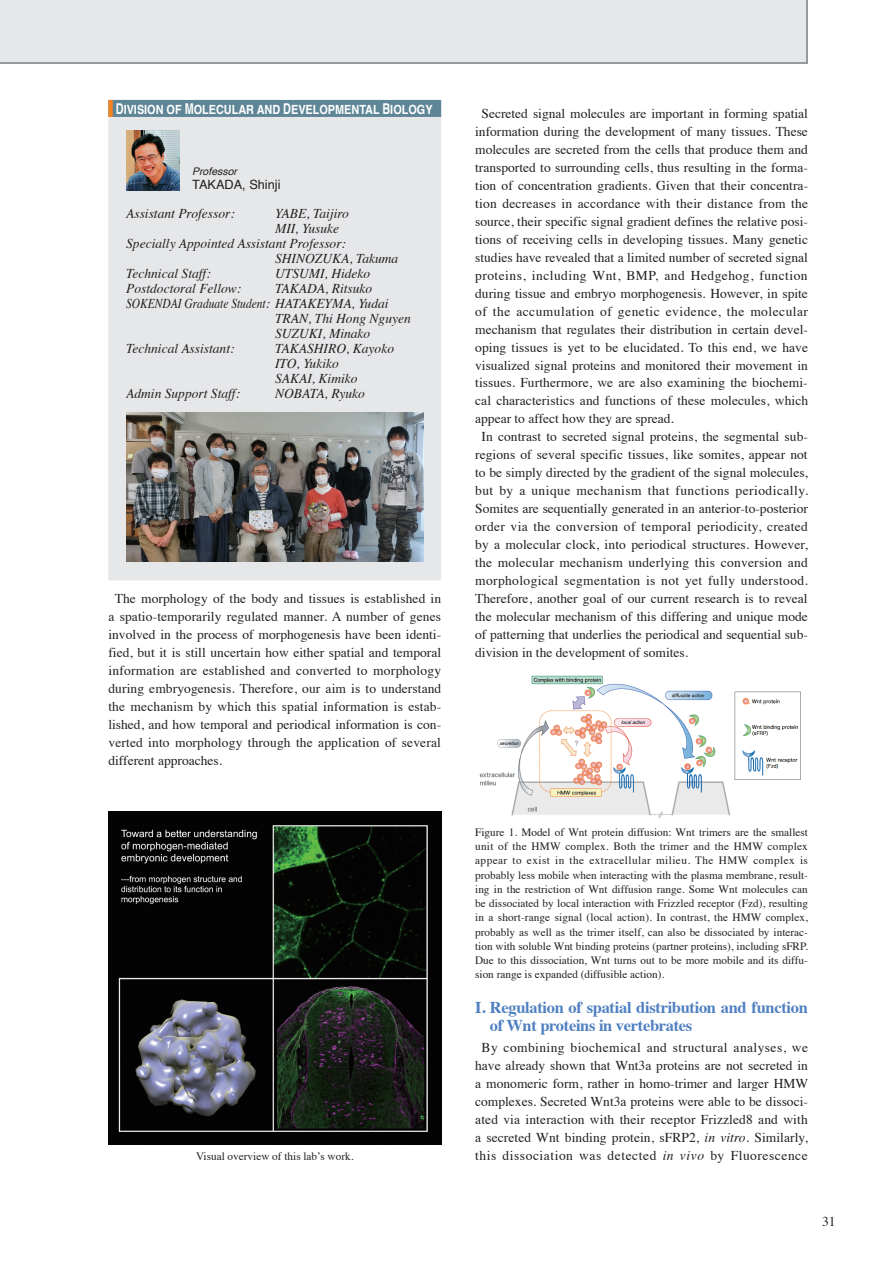
<style>
.page{position:relative;width:893px;height:1263px;background:#fff}
.page>*{position:absolute;margin:0;border:0;box-sizing:border-box;transform-origin:0 0}
.t1{font:700 16.5px/18px "Times";letter-spacing:-.02em;color:#5080c1}
.t2{font:13.5px/18px "Times";color:#231f20;text-align:justify}
.t3{font:italic 13.5px/15px "Times";color:#231f20}
.t4{font:13.5px "Times";letter-spacing:.035em;color:#231f20}
.t5{font:13.5px "Times";letter-spacing:.025em;color:#231f20}
.t6{font:13.5px "Times";letter-spacing:.02em;color:#231f20}
.t7{font:italic 13.5px "Times";color:#231f20;scale:.85 1}
.t8{font:12.75px "Helvetica";color:#231f20}
.t9{font:700 12.6px "Helvetica";color:#fff;scale:.86 1}
.t10{font:11.25px/14.2px "Times";color:#231f20;text-align:justify}
.t11{font:italic 10.5px "Helvetica";color:#231f20}
.s1{font-size:14.85px}
.s2{font-style:italic}
</style>
<div class="page">
<div style="left:0;top:0;width:808px;height:64px;background:#e6e7e9"></div>
<hr style="left:806px;top:0;width:2px;height:64px;background:#97999c">
<img style="left:479px;top:675px;width:322px;height:143px">
<div style="left:108px;top:100px;width:333px;height:480px;background:#e6e7e9"></div>
<div style="left:109px;top:100px;width:332px;height:16px;background:#5f8696"></div>
<div style="left:108px;top:100px;width:333px;height:17px;border:1px solid #5f8696"></div>
<svg style="left:108px;top:100px;width:5px;height:17px"></svg>
<img style="left:126px;top:130px;width:53px;height:60px">
<img style="left:126px;top:412px;width:298px;height:149px">
<hr style="left:0;top:62px;width:808px;height:2px;background:#97999c">
<img style="left:108px;top:811px;width:333px;height:333px">
<p class="t9" style="left:116px;top:99px;width:370px"><span class="s1">D</span>IVISION OF <span class="s1">M</span>OLECULAR AND <span class="s1">D</span>EVELOPMENTAL <span class="s1">B</span>IOLOGY</p>
<p class="t11" style="left:192px;top:163px;width:46px">Professor</p>
<p class="t8" style="left:192px;top:175px;width:90px">TAKADA, Shinji</p>
<p class="t3" style="left:126px;top:205px;width:110px">Assistant Professor:</p>
<p class="t3" style="left:275px;top:205px;width:75px">YABE, Taijiro</p>
<p class="t3" style="left:275px;top:220px;width:65px">MII, Yusuke</p>
<p class="t3" style="left:126px;top:235px;width:221px">Specially Appointed Assistant Professor:</p>
<p class="t3" style="left:275px;top:250px;width:125px">SHINOZUKA, Takuma</p>
<p class="t3" style="left:126px;top:265px;width:86px">Technical Staff:</p>
<p class="t3" style="left:275px;top:265px;width:97px">UTSUMI, Hideko</p>
<p class="t3" style="left:126px;top:280px;width:117px">Postdoctoral Fellow:</p>
<p class="t3" style="left:275px;top:280px;width:99px">TAKADA, Ritsuko</p>
<p class="t7" style="left:126px;top:292px;width:310px">SOKENDAI Graduate Student: HATAKEYMA, Yudai</p>
<p class="t3" style="left:275px;top:310px;width:137px">TRAN, Thi Hong Nguyen</p>
<p class="t3" style="left:275px;top:325px;width:97px">SUZUKI, Minako</p>
<p class="t3" style="left:126px;top:340px;width:110px">Technical Assistant:</p>
<p class="t3" style="left:275px;top:340px;width:120px">TAKASHIRO, Kayoko<br>ITO, Yukiko<br>SAKAI, Kimiko</p>
<p class="t3" style="left:126px;top:385px;width:116px">Admin Support Staff:</p>
<p class="t3" style="left:275px;top:385px;width:91px">NOBATA, Ryuko</p>
<p class="t2" style="left:108px;top:588px;width:334px;text-indent:6px">The morphology of the body and tissues is established in a spatio-temporarily regulated manner. A number of genes involved in the process of morphogenesis have been identi&shy;fied, but it is still uncertain how either spatial and temporal information are established and converted to morphology during embryogenesis. Therefore, our aim is to understand the mechanism by which this spatial information is estab&shy;lished, and how temporal and periodical information is con&shy;verted into morphology through the application of several different approaches.</p>
<p class="t10" style="left:196px;top:1148px;width:159px">Visual overview of this lab’s work.</p>
<p class="t2" style="left:482px;top:103px;width:328px">Secreted signal molecules are important in forming spatial</p>
<p class="t2" style="left:475px;top:121px;width:334px">information during the development of many tissues. These</p>
<p class="t2" style="left:475px;top:139px;width:334px">molecules are secreted from the cells that produce them and</p>
<p class="t2" style="left:475px;top:157px;width:334px">transported to surrounding cells, thus resulting in the forma-</p>
<p class="t2" style="left:475px;top:175px;width:334px">tion of concentration gradients. Given that their concentra-</p>
<p class="t2" style="left:475px;top:193px;width:334px">tion decreases in accordance with their distance from the</p>
<p class="t2" style="left:475px;top:211px;width:334px">source, their specific signal gradient defines the relative posi-</p>
<p class="t2" style="left:475px;top:229px;width:334px">tions of receiving cells in developing tissues. Many genetic</p>
<p class="t2" style="left:475px;top:247px;width:334px">studies have revealed that a limited number of secreted signal</p>
<p class="t4" style="left:475px;top:262px;width:334px">proteins, including Wnt, BMP, and Hedgehog, function</p>
<p class="t2" style="left:475px;top:283px;width:334px">during tissue and embryo morphogenesis. However, in spite</p>
<p class="t4" style="left:475px;top:298px;width:334px">of the accumulation of genetic evidence, the molecular</p>
<p class="t2" style="left:475px;top:319px;width:334px">mechanism that regulates their distribution in certain devel-</p>
<p class="t2" style="left:475px;top:337px;width:334px">oping tissues is yet to be elucidated. To this end, we have</p>
<p class="t2" style="left:475px;top:355px;width:334px">visualized signal proteins and monitored their movement in</p>
<p class="t2" style="left:475px;top:373px;width:334px">tissues. Furthermore, we are also examining the biochemi-</p>
<p class="t2" style="left:475px;top:391px;width:334px">cal characteristics and functions of these molecules, which</p>
<p class="t2" style="left:475px;top:409px;width:200px">appear to affect how they are spread.</p>
<p class="t2" style="left:482px;top:427px;width:328px">In contrast to secreted signal proteins, the segmental sub-</p>
<p class="t2" style="left:475px;top:445px;width:334px">regions of several specific tissues, like somites, appear not</p>
<p class="t2" style="left:475px;top:463px;width:334px">to be simply directed by the gradient of the signal molecules,</p>
<p class="t4" style="left:475px;top:478px;width:334px">but by a unique mechanism that functions periodically.</p>
<p class="t2" style="left:475px;top:499px;width:334px">Somites are sequentially generated in an anterior-to-posterior</p>
<p class="t5" style="left:475px;top:514px;width:334px">order via the conversion of temporal periodicity, created</p>
<p class="t2" style="left:475px;top:534px;width:334px">by a molecular clock, into periodical structures. However,</p>
<p class="t6" style="left:475px;top:550px;width:334px">the molecular mechanism underlying this conversion and</p>
<p class="t5" style="left:475px;top:568px;width:334px">morphological segmentation is not yet fully understood.</p>
<p class="t2" style="left:475px;top:588px;width:334px">Therefore, another goal of our current research is to reveal</p>
<p class="t2" style="left:475px;top:606px;width:334px">the molecular mechanism of this differing and unique mode</p>
<p class="t2" style="left:475px;top:624px;width:334px">of patterning that underlies the periodical and sequential sub-</p>
<p class="t2" style="left:475px;top:642px;width:215px">division in the development of somites.</p>
<p class="t10" style="left:475px;top:824px;width:334px">Figure 1. Model of Wnt protein diffusion: Wnt trimers are the smallest unit of the HMW complex. Both the trimer and the HMW complex appear to exist in the extracellular milieu. The HMW complex is probably less mobile when interacting with the plasma membrane, result&shy;ing in the restriction of Wnt diffusion range. Some Wnt molecules can be dissociated by local interaction with Frizzled receptor (Fzd), resulting in a short-range signal (local action). In contrast, the HMW complex, probably as well as the trimer itself, can also be dissociated by interac&shy;tion with soluble Wnt binding proteins (partner proteins), including sFRP.<br>Due to this dissociation, Wnt turns out to be more mobile and its diffu&shy;sion range is expanded (diffusible action).</p>
<p class="t1" style="left:490px;top:997px;width:320px;text-indent:-15px">I. Regulation of spatial distribution and function of Wnt proteins in vertebrates</p>
<p class="t2" style="left:475px;top:1037px;width:334px;text-align:center">By combining biochemical and structural analyses, we have already shown that Wnt3a proteins are not secreted in a monomeric form, rather in homo-trimer and larger HMW complexes. Secreted Wnt3a proteins were able to be dissoci&shy;ated via interaction with their receptor Frizzled8 and with a secreted Wnt binding protein, sFRP2, <span class="s2">in vitro</span>. Similarly, this dissociation was detected <span class="s2">in vivo</span> by Fluorescence</p>
<p class="t2" style="left:822px;top:1211px;width:15px">31</p>
</div>
